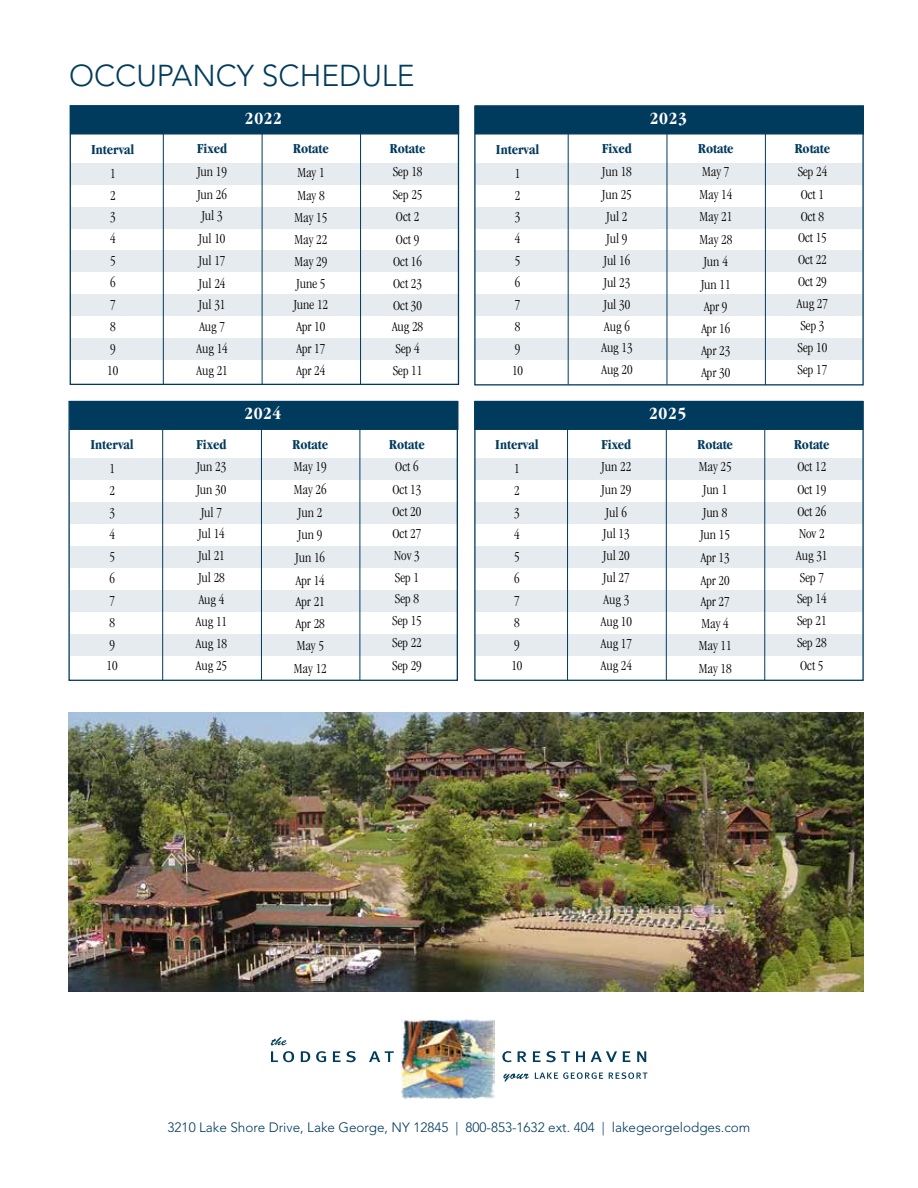
<style>
.page{position:relative;width:918px;height:1188px;background:#fff}
.page>*{position:absolute;margin:0;border:0;box-sizing:border-box;transform-origin:0 0}
.t1{font:300 30px "Avenir LT Std";color:#013c5b}
.t2{font:700 condensed 17.7px "Garamond";letter-spacing:.03em;color:#fff}
.t3{font:300 condensed 14.25px/22px "Garamond";color:#000}
.t4{font:700 condensed 14.25px "Garamond";color:#003a5d}
.t5{font:300 13.5px "Avenir LT Std";color:#003a5d}
</style>
<div class="page">
<svg style="left:270px;top:1037px;width:17px;height:8px"></svg>
<svg style="left:271px;top:1051px;width:23px;height:11px"></svg>
<svg style="left:301px;top:1051px;width:9px;height:11px"></svg>
<svg style="left:316px;top:1051px;width:10px;height:11px"></svg>
<svg style="left:333px;top:1051px;width:23px;height:11px"></svg>
<svg style="left:369px;top:1051px;width:25px;height:11px"></svg>
<svg style="left:502px;top:1051px;width:10px;height:11px"></svg>
<svg style="left:518px;top:1051px;width:9px;height:11px"></svg>
<svg style="left:533px;top:1051px;width:37px;height:11px"></svg>
<svg style="left:576px;top:1051px;width:9px;height:11px"></svg>
<svg style="left:591px;top:1051px;width:26px;height:11px"></svg>
<svg style="left:623px;top:1051px;width:7px;height:11px"></svg>
<svg style="left:637px;top:1051px;width:9px;height:11px"></svg>
<svg style="left:503px;top:1073px;width:26px;height:9px"></svg>
<svg style="left:535px;top:1072px;width:68px;height:7px"></svg>
<svg style="left:609px;top:1072px;width:39px;height:7px"></svg>
<img style="left:402px;top:1020px;width:92px;height:79px">
<div style="left:475px;top:163px;width:388px;height:22px;background:#e6ebef"></div>
<div style="left:475px;top:207px;width:388px;height:22px;background:#e6ebef"></div>
<div style="left:475px;top:250px;width:388px;height:22px;background:#e6ebef"></div>
<div style="left:475px;top:294px;width:388px;height:22px;background:#e6ebef"></div>
<div style="left:475px;top:338px;width:388px;height:22px;background:#e6ebef"></div>
<div style="left:475px;top:105px;width:389px;height:30px;background:#003a5d;border:1px solid #003a5d"></div>
<hr style="left:568px;top:128px;width:1px;height:257px;background:#003a5d">
<hr style="left:667px;top:128px;width:1px;height:257px;background:#003a5d">
<hr style="left:765px;top:128px;width:1px;height:257px;background:#003a5d">
<div style="left:71px;top:163px;width:387px;height:22px;background:#e6ebef"></div>
<div style="left:71px;top:207px;width:387px;height:22px;background:#e6ebef"></div>
<div style="left:71px;top:250px;width:387px;height:22px;background:#e6ebef"></div>
<div style="left:71px;top:294px;width:387px;height:22px;background:#e6ebef"></div>
<div style="left:71px;top:338px;width:387px;height:22px;background:#e6ebef"></div>
<div style="left:70px;top:105px;width:389px;height:30px;background:#003a5d;border:1px solid #003a5d"></div>
<hr style="left:163px;top:128px;width:1px;height:257px;background:#003a5d">
<hr style="left:262px;top:128px;width:1px;height:257px;background:#003a5d">
<hr style="left:360px;top:128px;width:1px;height:257px;background:#003a5d">
<div style="left:70px;top:105px;width:389px;height:280px;border:1px solid #003a5d"></div>
<img style="left:68px;top:712px;width:795px;height:279px">
<div style="left:70px;top:458px;width:388px;height:22px;background:#e6ebef"></div>
<div style="left:70px;top:502px;width:388px;height:22px;background:#e6ebef"></div>
<div style="left:70px;top:546px;width:388px;height:22px;background:#e6ebef"></div>
<div style="left:70px;top:590px;width:388px;height:22px;background:#e6ebef"></div>
<div style="left:70px;top:634px;width:388px;height:22px;background:#e6ebef"></div>
<div style="left:69px;top:401px;width:389px;height:29px;background:#003a5d"></div>
<hr style="left:162px;top:423px;width:1px;height:257px;background:#003a5d">
<hr style="left:261px;top:423px;width:1px;height:257px;background:#003a5d">
<hr style="left:360px;top:423px;width:1px;height:257px;background:#003a5d">
<div style="left:475px;top:458px;width:388px;height:22px;background:#e6ebef"></div>
<div style="left:475px;top:502px;width:388px;height:22px;background:#e6ebef"></div>
<div style="left:475px;top:546px;width:388px;height:22px;background:#e6ebef"></div>
<div style="left:475px;top:590px;width:388px;height:22px;background:#e6ebef"></div>
<div style="left:475px;top:634px;width:388px;height:22px;background:#e6ebef"></div>
<div style="left:474px;top:401px;width:389px;height:29px;background:#003a5d"></div>
<hr style="left:567px;top:423px;width:1px;height:257px;background:#003a5d">
<hr style="left:666px;top:423px;width:1px;height:257px;background:#003a5d">
<hr style="left:764px;top:423px;width:1px;height:257px;background:#003a5d">
<div style="left:68px;top:401px;width:390px;height:280px;border:1px solid #003a5d"></div>
<div style="left:474px;top:401px;width:390px;height:280px;border:1px solid #003a5d"></div>
<div style="left:474px;top:105px;width:390px;height:280px;border:1px solid #003a5d"></div>
<h1 class="t1" style="left:69px;top:58px;width:347px">OCCUPANCY SCHEDULE</h1>
<p class="t4" style="left:91px;top:141px;width:45px">Interval</p>
<p class="t3" style="left:107px;top:162px;width:13px">1<br>2<br>3<br>4<br>5<br>6<br>7<br>8<br>9<br>10</p>
<p class="t4" style="left:90px;top:437px;width:45px">Interval</p>
<p class="t3" style="left:107px;top:458px;width:13px">1<br>2<br>3<br>4<br>5<br>6<br>7<br>8<br>9<br>10</p>
<p class="t4" style="left:197px;top:141px;width:31px">Fixed</p>
<p class="t3" style="left:197px;top:160px;width:33px;text-align:center">Jun 19<br>Jun 26<br>Jul 3<br>Jul 10<br>Jul 17<br>Jul 24<br>Jul 31<br>Aug 7<br>Aug 14<br>Aug 21</p>
<p class="t4" style="left:197px;top:436px;width:31px">Fixed</p>
<p class="t3" style="left:196px;top:456px;width:33px;text-align:center">Jun 23<br>Jun 30<br>Jul 7<br>Jul 14<br>Jul 21<br>Jul 28<br>Aug 4<br>Aug 11<br>Aug 18<br>Aug 25</p>
<p class="t2" style="left:245px;top:108px;width:39px">2022</p>
<p class="t2" style="left:244px;top:404px;width:39px">2024</p>
<p class="t4" style="left:293px;top:141px;width:37px">Rotate</p>
<p class="t3" style="left:294px;top:162px;width:36px">May 1<br>May 8<br>May 15<br>May 22<br>May 29<br>June 5<br>June 12<br>Apr 10<br>Apr 17<br>Apr 24</p>
<p class="t4" style="left:293px;top:436px;width:37px">Rotate</p>
<p class="t3" style="left:294px;top:456px;width:34px;text-align:center">May 19<br>May 26<br>Jun 2<br>Jun 9<br>Jun 16<br>Apr 14<br>Apr 21<br>Apr 28<br>May 5<br>May 12</p>
<p class="t4" style="left:390px;top:141px;width:37px">Rotate</p>
<p class="t3" style="left:392px;top:161px;width:33px">Sep 18<br>Sep 25<br>Oct 2<br>Oct 9<br>Oct 16<br>Oct 23<br>Oct 30<br>Aug 28<br>Sep 4<br>Sep 11</p>
<p class="t4" style="left:389px;top:436px;width:37px">Rotate</p>
<p class="t3" style="left:392px;top:456px;width:31px">Oct 6<br>Oct 13<br>Oct 20<br>Oct 27<br>Nov 3<br>Sep 1<br>Sep 8<br>Sep 15<br>Sep 22<br>Sep 29</p>
<p class="t4" style="left:496px;top:141px;width:45px">Interval</p>
<p class="t3" style="left:512px;top:162px;width:13px">1<br>2<br>3<br>4<br>5<br>6<br>7<br>8<br>9<br>10</p>
<p class="t4" style="left:495px;top:437px;width:45px">Interval</p>
<p class="t3" style="left:511px;top:458px;width:13px">1<br>2<br>3<br>4<br>5<br>6<br>7<br>8<br>9<br>10</p>
<p class="t4" style="left:602px;top:141px;width:31px">Fixed</p>
<p class="t3" style="left:601px;top:160px;width:33px;text-align:center">Jun 18<br>Jun 25<br>Jul 2<br>Jul 9<br>Jul 16<br>Jul 23<br>Jul 30<br>Aug 6<br>Aug 13<br>Aug 20</p>
<p class="t4" style="left:601px;top:436px;width:31px">Fixed</p>
<p class="t3" style="left:601px;top:456px;width:33px;text-align:center">Jun 22<br>Jun 29<br>Jul 6<br>Jul 13<br>Jul 20<br>Jul 27<br>Aug 3<br>Aug 10<br>Aug 17<br>Aug 24</p>
<p class="t2" style="left:650px;top:108px;width:39px">2023</p>
<p class="t2" style="left:649px;top:404px;width:39px">2025</p>
<p class="t4" style="left:698px;top:141px;width:37px">Rotate</p>
<p class="t3" style="left:699px;top:160px;width:34px;text-align:center">May 7<br>May 14<br>May 21<br>May 28<br>Jun 4<br>Jun 11<br>Apr 9<br>Apr 16<br>Apr 23<br>Apr 30</p>
<p class="t4" style="left:697px;top:436px;width:37px">Rotate</p>
<p class="t3" style="left:699px;top:456px;width:34px;text-align:center">May 25<br>Jun 1<br>Jun 8<br>Jun 15<br>Apr 13<br>Apr 20<br>Apr 27<br>May 4<br>May 11<br>May 18</p>
<p class="t4" style="left:795px;top:141px;width:37px">Rotate</p>
<p class="t3" style="left:797px;top:161px;width:33px">Sep 24<br>Oct 1<br>Oct 8<br>Oct 15<br>Oct 22<br>Oct 29<br>Aug 27<br>Sep 3<br>Sep 10<br>Sep 17</p>
<p class="t4" style="left:794px;top:436px;width:37px">Rotate</p>
<p class="t3" style="left:796px;top:456px;width:33px">Oct 12<br>Oct 19<br>Oct 26<br>Nov 2<br>Aug 31<br>Sep 7<br>Sep 14<br>Sep 21<br>Sep 28<br>Oct 5</p>
<p class="t5" style="left:168px;top:1119px;width:584px">3210 Lake Shore Drive, Lake George, NY 12845 | 800-853-1632 ext. 404 | lakegeorgelodges.com</p>
</div>
